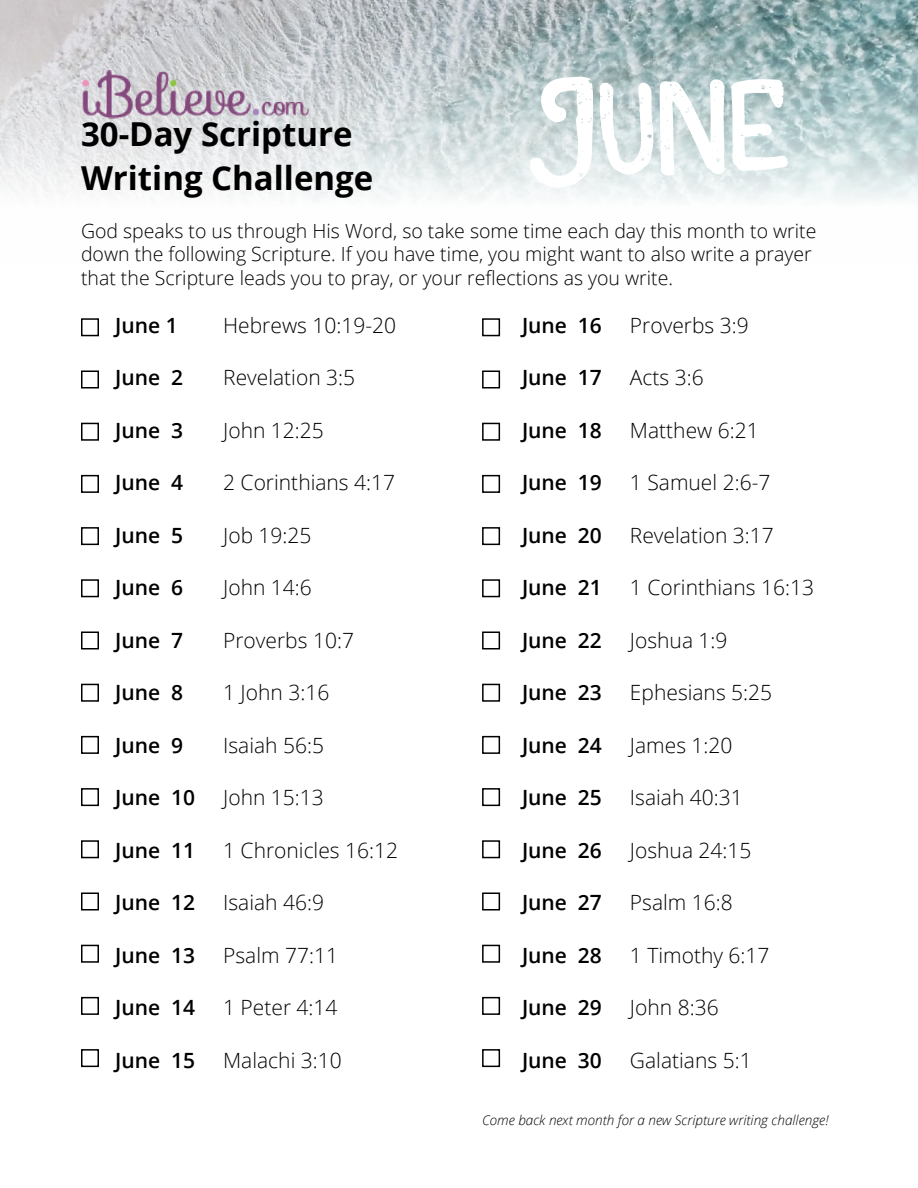
<style>
.page{position:relative;width:918px;height:1188px;background:#fff}
.page>*{position:absolute;margin:0;border:0;box-sizing:border-box;transform-origin:0 0}
.t1{font:156px "Roxers Rough Typeface";color:#fff}
.t2{font:700 33px "Open Sans";color:#000}
.t3{font:300 21px "Open Sans";color:#000}
.t4{font:600 21px "Open Sans";color:#000}
.t5{font:300 19.5px/23.4px "Open Sans";color:#000}
.t6{font:italic 300 13.5px "Open Sans";color:#000}
</style>
<div class="page">
<img style="left:0;top:0;width:918px;height:201px">
<img style="left:81px;top:70px;width:229px;height:48px">
<div style="left:81px;top:318px;width:18px;height:18px;border:2px solid #000"></div>
<div style="left:81px;top:370px;width:18px;height:18px;border:2px solid #000"></div>
<div style="left:81px;top:423px;width:18px;height:18px;border:2px solid #000"></div>
<div style="left:81px;top:475px;width:18px;height:18px;border:2px solid #000"></div>
<div style="left:81px;top:527px;width:18px;height:18px;border:2px solid #000"></div>
<div style="left:81px;top:579px;width:18px;height:18px;border:2px solid #000"></div>
<div style="left:81px;top:632px;width:18px;height:18px;border:2px solid #000"></div>
<div style="left:81px;top:684px;width:18px;height:18px;border:2px solid #000"></div>
<div style="left:81px;top:736px;width:18px;height:18px;border:2px solid #000"></div>
<div style="left:81px;top:788px;width:18px;height:18px;border:2px solid #000"></div>
<div style="left:81px;top:840px;width:18px;height:18px;border:2px solid #000"></div>
<div style="left:81px;top:892px;width:18px;height:18px;border:2px solid #000"></div>
<div style="left:81px;top:945px;width:18px;height:18px;border:2px solid #000"></div>
<div style="left:81px;top:997px;width:18px;height:18px;border:2px solid #000"></div>
<div style="left:482px;top:318px;width:18px;height:18px;border:2px solid #000"></div>
<div style="left:482px;top:370px;width:18px;height:18px;border:2px solid #000"></div>
<div style="left:482px;top:423px;width:18px;height:18px;border:2px solid #000"></div>
<div style="left:482px;top:475px;width:18px;height:18px;border:2px solid #000"></div>
<div style="left:482px;top:527px;width:18px;height:18px;border:2px solid #000"></div>
<div style="left:482px;top:579px;width:18px;height:18px;border:2px solid #000"></div>
<div style="left:482px;top:632px;width:18px;height:18px;border:2px solid #000"></div>
<div style="left:482px;top:684px;width:18px;height:18px;border:2px solid #000"></div>
<div style="left:482px;top:736px;width:18px;height:18px;border:2px solid #000"></div>
<div style="left:482px;top:788px;width:18px;height:18px;border:2px solid #000"></div>
<div style="left:482px;top:840px;width:18px;height:18px;border:2px solid #000"></div>
<div style="left:482px;top:892px;width:18px;height:18px;border:2px solid #000"></div>
<div style="left:482px;top:945px;width:18px;height:18px;border:2px solid #000"></div>
<div style="left:482px;top:997px;width:18px;height:18px;border:2px solid #000"></div>
<div style="left:81px;top:1049px;width:18px;height:18px;border:2px solid #000"></div>
<div style="left:482px;top:1049px;width:18px;height:18px;border:2px solid #000"></div>
<p class="t2" style="left:81px;top:111px;width:273px">30-Day Scripture</p>
<p class="t2" style="left:81px;top:155px;width:294px">Writing Challenge</p>
<p class="t1" style="left:530px;top:29px;width:266px">June</p>
<p class="t5" style="left:81px;top:219px;width:737px">God speaks to us through His Word, so take some time each day this month to write down the following Scripture. If you have time, you might want to also write a prayer that the Scripture leads you to pray, or your reflections as you write.</p>
<p class="t4" style="left:115px;top:311px;width:64px">June 1</p>
<p class="t3" style="left:223px;top:311px;width:174px">Hebrews 10:19-20</p>
<p class="t4" style="left:115px;top:363px;width:69px">June 2</p>
<p class="t3" style="left:223px;top:363px;width:133px">Revelation 3:5</p>
<p class="t4" style="left:115px;top:416px;width:69px">June 3</p>
<p class="t3" style="left:223px;top:416px;width:102px">John 12:25</p>
<p class="t4" style="left:115px;top:468px;width:69px">June 4</p>
<p class="t3" style="left:223px;top:468px;width:174px">2 Corinthians 4:17</p>
<p class="t4" style="left:115px;top:521px;width:69px">June 5</p>
<p class="t3" style="left:223px;top:521px;width:90px">Job 19:25</p>
<p class="t4" style="left:115px;top:573px;width:69px">June 6</p>
<p class="t3" style="left:223px;top:573px;width:90px">John 14:6</p>
<p class="t4" style="left:115px;top:626px;width:69px">June 7</p>
<p class="t3" style="left:223px;top:626px;width:132px">Proverbs 10:7</p>
<p class="t4" style="left:115px;top:678px;width:69px">June 8</p>
<p class="t3" style="left:223px;top:678px;width:108px">1 John 3:16</p>
<p class="t4" style="left:115px;top:731px;width:69px">June 9</p>
<p class="t3" style="left:223px;top:731px;width:102px">Isaiah 56:5</p>
<p class="t4" style="left:115px;top:783px;width:81px">June 10</p>
<p class="t3" style="left:223px;top:783px;width:102px">John 15:13</p>
<p class="t4" style="left:115px;top:836px;width:81px">June 11</p>
<p class="t3" style="left:223px;top:836px;width:176px">1 Chronicles 16:12</p>
<p class="t4" style="left:115px;top:888px;width:81px">June 12</p>
<p class="t3" style="left:223px;top:888px;width:102px">Isaiah 46:9</p>
<p class="t4" style="left:115px;top:941px;width:81px">June 13</p>
<p class="t3" style="left:223px;top:941px;width:116px">Psalm 77:11</p>
<p class="t4" style="left:115px;top:993px;width:81px">June 14</p>
<p class="t3" style="left:223px;top:993px;width:116px">1 Peter 4:14</p>
<p class="t4" style="left:115px;top:1046px;width:81px">June 15</p>
<p class="t3" style="left:223px;top:1046px;width:120px">Malachi 3:10</p>
<p class="t4" style="left:522px;top:311px;width:81px">June 16</p>
<p class="t3" style="left:630px;top:311px;width:120px">Proverbs 3:9</p>
<p class="t4" style="left:522px;top:363px;width:81px">June 17</p>
<p class="t3" style="left:630px;top:363px;width:75px">Acts 3:6</p>
<p class="t4" style="left:522px;top:416px;width:81px">June 18</p>
<p class="t3" style="left:630px;top:416px;width:130px">Matthew 6:21</p>
<p class="t4" style="left:522px;top:468px;width:81px">June 19</p>
<p class="t3" style="left:630px;top:468px;width:142px">1 Samuel 2:6-7</p>
<p class="t4" style="left:522px;top:521px;width:81px">June 20</p>
<p class="t3" style="left:630px;top:521px;width:145px">Revelation 3:17</p>
<p class="t4" style="left:522px;top:573px;width:81px">June 21</p>
<p class="t3" style="left:630px;top:573px;width:186px">1 Corinthians 16:13</p>
<p class="t4" style="left:522px;top:626px;width:81px">June 22</p>
<p class="t3" style="left:630px;top:626px;width:99px">Joshua 1:9</p>
<p class="t4" style="left:522px;top:678px;width:81px">June 23</p>
<p class="t3" style="left:630px;top:678px;width:144px">Ephesians 5:25</p>
<p class="t4" style="left:522px;top:731px;width:81px">June 24</p>
<p class="t3" style="left:630px;top:731px;width:104px">James 1:20</p>
<p class="t4" style="left:522px;top:783px;width:81px">June 25</p>
<p class="t3" style="left:630px;top:783px;width:114px">Isaiah 40:31</p>
<p class="t4" style="left:522px;top:836px;width:81px">June 26</p>
<p class="t3" style="left:630px;top:836px;width:123px">Joshua 24:15</p>
<p class="t4" style="left:522px;top:888px;width:81px">June 27</p>
<p class="t3" style="left:630px;top:888px;width:104px">Psalm 16:8</p>
<p class="t4" style="left:522px;top:941px;width:81px">June 28</p>
<p class="t3" style="left:630px;top:941px;width:141px">1 Timothy 6:17</p>
<p class="t4" style="left:522px;top:993px;width:81px">June 29</p>
<p class="t3" style="left:630px;top:993px;width:90px">John 8:36</p>
<p class="t4" style="left:522px;top:1046px;width:81px">June 30</p>
<p class="t3" style="left:630px;top:1046px;width:123px">Galatians 5:1</p>
<p class="t6" style="left:482px;top:1110px;width:348px">Come back next month for a new Scripture writing challenge!</p>
</div>
